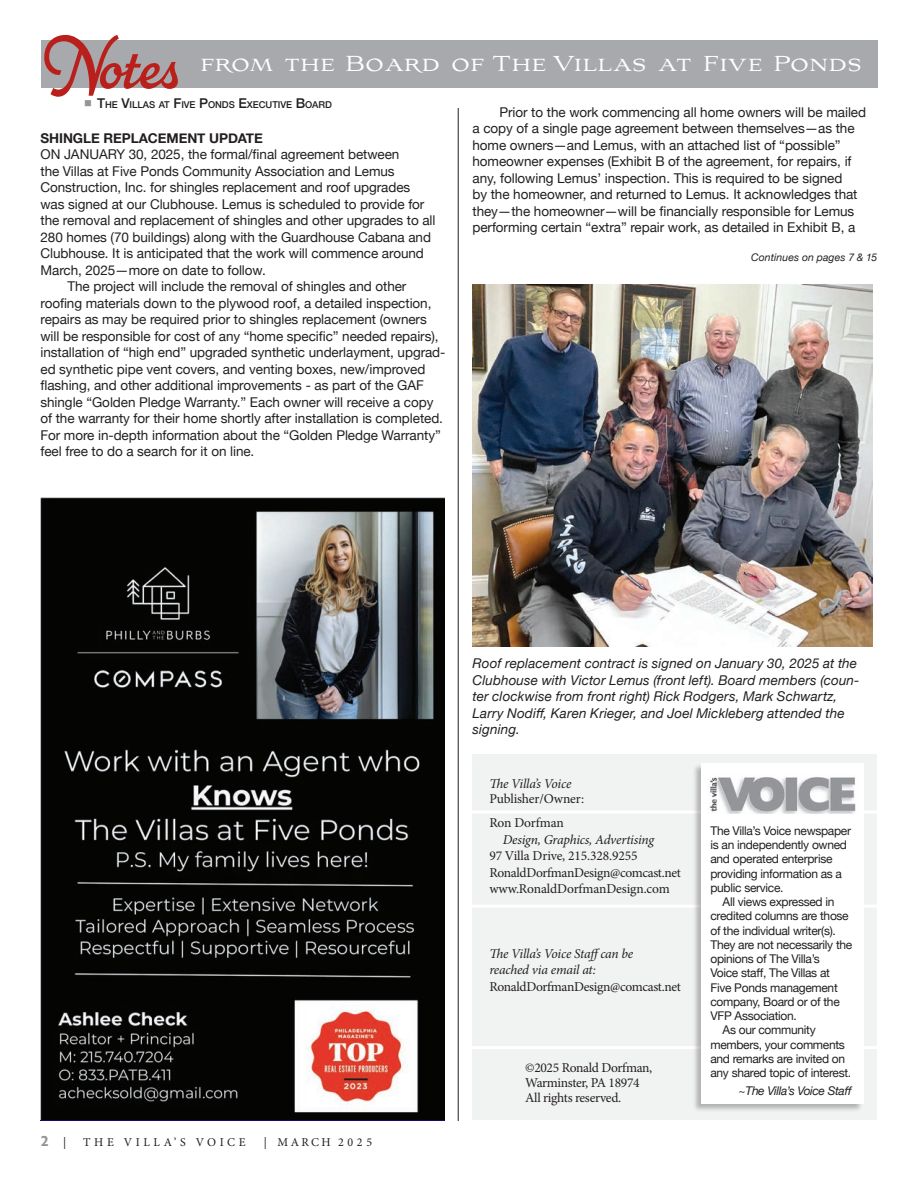
<style>
.page{position:relative;width:918px;height:1188px;background:#fff}
.page>*{position:absolute;margin:0;border:0;box-sizing:border-box;transform-origin:0 0}
.t1{font:85.35px "Parkside";color:#b9201b;scale:.9 1}
.t2{font:69.9px "Parkside";color:#b9201b;scale:.9 1}
.VillaTextStyle{font:27px "Aviano";letter-spacing:.03em;color:#fff;scale:.9 1}
.t3{font:700 15px "Hypatia Sans Pro";color:#939598}
.ThankYouParagraph{font:13.5px/16.5px "Helvetica Neue";letter-spacing:-.005em;color:#231f20}
.ThankYouParagraph-2{font:italic 13.5px/16.5px "Helvetica Neue";letter-spacing:.01em;color:#231f20}
.t4{font:13.5px/15px "Minion Pro";letter-spacing:-.02em;color:#231f20}
.t5{font:italic 13.5px/16.5px "Minion Pro";letter-spacing:-.02em;color:#231f20}
.ThankYouParagraph-3{font:700 13.5px "Helvetica Neue";letter-spacing:-.005em;color:#231f20}
.t6{font:12px/14.2px "Helvetica Neue";letter-spacing:-.025em;color:#231f20}
.t7{font:italic 12px "Helvetica Neue";letter-spacing:-.03em;color:#231f20}
.t8{font:12px "Minion Pro";letter-spacing:.3em;color:#231f20}
.t9{font:12px "Minion Pro";letter-spacing:.2em;color:#231f20}
.ThankYouParagraph-4{font:italic 10.5px "Helvetica Neue";letter-spacing:.01em;color:#231f20}
.VillaTextStyle-2{font:500 9.45px "Helvetica Neue";letter-spacing:-.005em;color:#231f20}
.s1{font-size:13.5px}
.s2{font-family:"Minion Pro";font-weight:400;font-size:12px;color:#231f20}
.s3{font-style:italic}
.s4{font-style:normal}
</style>
<div class="page">
<div style="left:472px;top:755px;width:406px;height:365px;background:#f1f2f2"></div>
<hr style="left:469px;top:810px;width:418px;height:3px;background:#fff">
<hr style="left:469px;top:905px;width:414px;height:3px;background:#fff">
<hr style="left:466px;top:1046px;width:413px;height:3px;background:#fff">
<div style="left:692px;top:763px;width:172px;height:350px;background:#231f20;opacity:.3"></div>
<div style="left:701px;top:764px;width:162px;height:340px;background:#fff"></div>
<img style="left:709px;top:777px;width:147px;height:37px">
<div style="left:41px;top:40px;width:837px;height:47px;background:#a8a9ad"></div>
<hr style="left:458px;top:108px;width:1px;height:1013px;background:#231f20">
<img style="left:41px;top:497px;width:403px;height:623px">
<img style="left:472px;top:284px;width:401px;height:362px">
<p class="t1" style="left:34px;top:17px;width:76px">N</p>
<p class="t2" style="left:99px;top:24px;width:90px">otes</p>
<p class="VillaTextStyle-2" style="left:84px;top:97px;width:249px"><sup>■</sup> <span class="s1">T</span>HE <span class="s1">V</span>ILLAS AT <span class="s1">F</span>IVE <span class="s1">P</span>ONDS <span class="s1">E</span>XECUTIVE <span class="s1">B</span>OARD</p>
<p class="VillaTextStyle" style="left:200px;top:48px;width:736px">from the Board of The Villas at Five Ponds</p>
<p class="ThankYouParagraph" style="left:472px;top:104px;width:395px;text-indent:27px">Prior to the work commencing all home owners will be mailed a copy of a single page agreement between themselves—as the home owners—and Lemus, with an attached list of “possible” homeowner expenses (Exhibit B of the agreement, for repairs, if any, following Lemus’ inspection. This is required to be signed<br>by the homeowner, and returned to Lemus. It acknowledges that they—the homeowner—will be financially responsible for Lemus performing certain “extra” repair work, as detailed in Exhibit B, a</p>
<p class="ThankYouParagraph-3" style="left:40px;top:127px;width:224px">SHINGLE REPLACEMENT UPDATE</p>
<p class="ThankYouParagraph" style="left:40px;top:147px;width:397px">ON JANUARY 30, 2025, the formal/final agreement between<br>the Villas at Five Ponds Community Association and Lemus Construction, Inc. for shingles replacement and roof upgrades was signed at our Clubhouse. Lemus is scheduled to provide for the removal and replacement of shingles and other upgrades to all 280 homes (70 buildings) along with the Guardhouse Cabana and Clubhouse. It is anticipated that the work will commence around March, 2025—more on date to follow.</p>
<p class="ThankYouParagraph" style="left:40px;top:279px;width:407px;text-indent:27px">The project will include the removal of shingles and other roofing materials down to the plywood roof, a detailed inspection, repairs as may be required prior to shingles replacement (owners will be responsible for cost of any “home specific” needed repairs), installation of “high end” upgraded synthetic underlayment, upgrad&shy;ed synthetic pipe vent covers, and venting boxes, new/improved flashing, and other additional improvements - as part of the GAF shingle “Golden Pledge Warranty.” Each owner will receive a copy of the warranty for their home shortly after installation is completed.<br>For more in-depth information about the “Golden Pledge Warranty” feel free to do a search for it on line.</p>
<p class="ThankYouParagraph-4" style="left:751px;top:249px;width:128px">Continues on pages 7 &amp; 15</p>
<p class="ThankYouParagraph-2" style="left:472px;top:656px;width:388px">Roof replacement contract is signed on January 30, 2025 at the Clubhouse with Victor Lemus (front left). Board members (coun&shy;ter clockwise from front right) Rick Rodgers, Mark Schwartz, Larry Nodiff, Karen Krieger, and Joel Mickleberg attended the signing.</p>
<p class="t3" style="left:40px;top:1130px;width:27px">2 <span class="s2">|</span></p>
<p class="t8" style="left:83px;top:1134px;width:164px">THE VILLA’S VOICE</p>
<p class="t9" style="left:264px;top:1134px;width:110px">| MARCH 2025</p>
<p class="t4" style="left:489px;top:777px;width:96px"><span class="s3">The Villa’s Voice<br></span>Publisher/Owner:</p>
<p class="t5" style="left:503px;top:815px;width:153px;text-indent:-13px"><span class="s4">Ron Dorfman<br></span>Design, Graphics, Advertising</p>
<p class="t4" style="left:489px;top:849px;width:150px">97 Villa Drive, 215.328.9255</p>
<p class="t4" style="left:489px;top:865px;width:193px">RonaldDorfmanDesign@comcast.net</p>
<p class="t4" style="left:489px;top:882px;width:182px">www.RonaldDorfmanDesign.com</p>
<p class="t5" style="left:489px;top:945px;width:193px">The Villa’s Voice Staffcan be<br>reached via email at:<br><span class="s4">RonaldDorfmanDesign@comcast.net</span></p>
<p class="t4" style="left:525px;top:1060px;width:129px">©2025 Ronald Dorfman,<br>Warminster, PA 18974<br>All rights reserved.</p>
<p class="t6" style="left:710px;top:824px;width:142px">The Villa’s Voice newspaper is an independently owned and operated enterprise providing information as a public service.</p>
<p class="t6" style="left:710px;top:896px;width:143px;text-indent:12px">All views expressed in credited columns are those of the individual writer(s).<br>They are not necessarily the opinions of The Villa’s</p>
<p class="t6" style="left:710px;top:967px;width:131px">Voice staff, The Villas at<br>Five Ponds management company, Board or of the<br>VFP Association.</p>
<p class="t6" style="left:723px;top:1024px;width:95px">As our community</p>
<p class="t6" style="left:710px;top:1038px;width:142px">members, your comments and remarks are invited on any shared topic of interest.</p>
<p class="t7" style="left:739px;top:1082px;width:115px">~The Villa’s Voice Staff</p>
</div>
